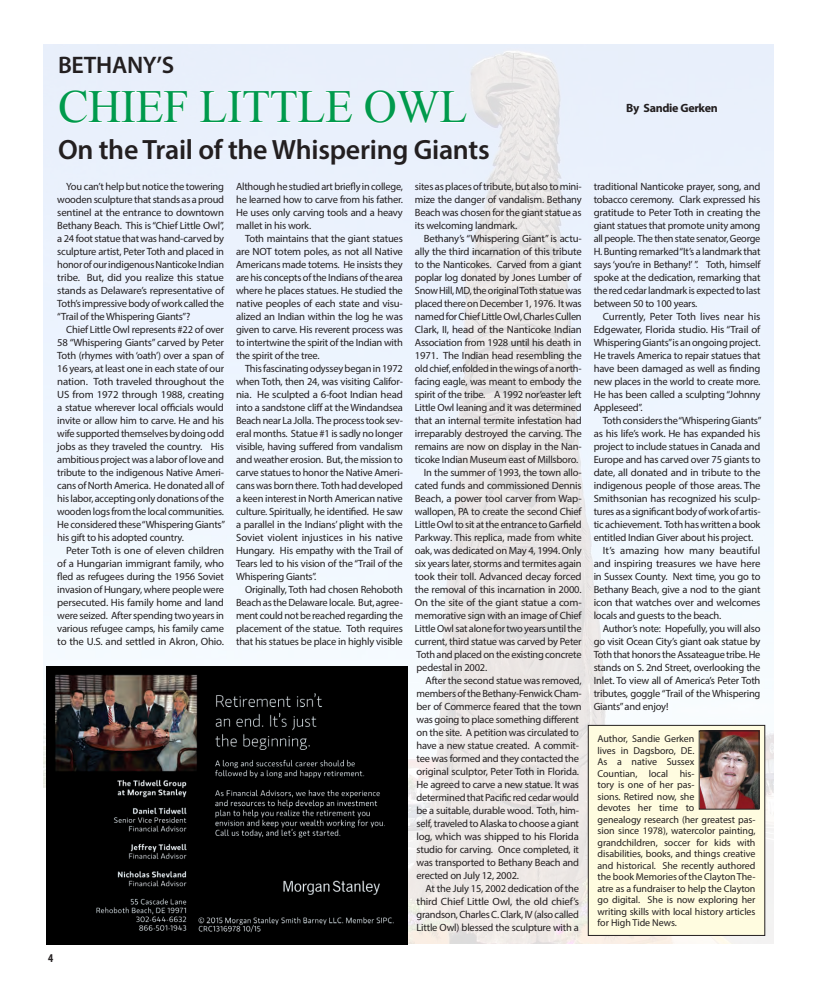
<style>
.page{position:relative;width:819px;height:990px;background:#fff}
.page>*{position:absolute;margin:0;border:0;box-sizing:border-box;transform-origin:0 0}
.Body_1{font:46px "Times New Roman";letter-spacing:-.01em;color:#009a4d}
.Body_1-2{font:600 28px "Myriad Pro";letter-spacing:-.01em;color:#231f20}
.Body_1-3{font:600 24px "Myriad Pro";letter-spacing:-.01em;color:#231f20}
.Body_1-4{font:700 12px "Myriad Pro";letter-spacing:-.025em;color:#231f20}
.t1{font:700 condensed 12px "Myriad Pro";color:#231f20}
.Body_1-5{font:10.5px/13px "Myriad Pro";letter-spacing:-.02em;color:#231f20;text-align:justify}
.t2{font:10px/11.5px "Myriad Pro";letter-spacing:-.005em;color:#231f20}
</style>
<div class="page">
<img style="left:44px;top:45px;width:729px;height:898px">
<svg style="left:59px;top:90px;width:129px;height:34px"></svg>
<svg style="left:200px;top:91px;width:153px;height:32px"></svg>
<svg style="left:364px;top:90px;width:104px;height:34px"></svg>
<div style="left:588px;top:725px;width:177px;height:210px;background:#fffce0"></div>
<div style="left:588px;top:725px;width:177px;height:211px;border:1px solid #231f20"></div>
<img style="left:701px;top:733px;width:56px;height:74px">
<div style="left:699px;top:731px;width:60px;height:78px;border:1px solid #231f20"></div>
<img style="left:47px;top:667px;width:361px;height:277px">
<p class="Body_1-3" style="left:58px;top:50px;width:118px">BETHANY’S</p>
<p class="Body_1" style="left:58px;top:76px;width:411px">CHIEF LITTLE OWL</p>
<p class="Body_1-2" style="left:58px;top:132px;width:433px">On the Trail of the Whispering Giants</p>
<p class="Body_1-5" style="left:57px;top:180px;width:168px;text-indent:9px">You can’t help but notice the towering wooden sculpture that stands as a proud sentinel at the entrance to downtown Bethany Beach. This is “Chief Little Owl”, a 24 foot statue that was hand-carved by sculpture artist, Peter Toth and placed in honor of our indigenous Nanticoke Indian tribe. But, did you realize this statue stands as Delaware’s representative of Toth’s impressive body of work called the “Trail of the Whispering Giants”?</p>
<p class="Body_1-5" style="left:57px;top:323px;width:169px;text-indent:9px">Chief Little Owl represents #22 of over 58 “Whispering Giants” carved by Peter Toth (rhymes with ‘oath’) over a span of 16 years, at least one in each state of our nation. Toth traveled throughout the US from 1972 through 1988, creating a statue wherever local officials would invite or allow him to carve. He and his wife supported themselves by doing odd jobs as they traveled the country. His ambitious project was a labor of love and tribute to the indigenous Native Ameri&shy;cans of North America. He donated all of his labor, accepting only donations of the wooden logs from the local communities.<br>He considered these “Whispering Giants” his gift to his adopted country.</p>
<p class="Body_1-5" style="left:57px;top:544px;width:168px;text-indent:9px">Peter Toth is one of eleven children of a Hungarian immigrant family, who fled as refugees during the 1956 Soviet invasion of Hungary, where people were persecuted. His family home and land were seized. After spending two years in various refugee camps, his family came to the U.S. and settled in Akron, Ohio.</p>
<p class="Body_1-5" style="left:236px;top:180px;width:168px">Although he studied art briefly in college, he learned how to carve from his father.<br>He uses only carving tools and a heavy mallet in his work.</p>
<p class="Body_1-5" style="left:236px;top:232px;width:168px;text-indent:9px">Toth maintains that the giant statues are NOT totem poles, as not all Native Americans made totems. He insists they are his concepts of the Indians of the area where he places statues. He studied the native peoples of each state and visu&shy;alized an Indian within the log he was given to carve. His reverent process was to intertwine the spirit of the Indian with the spirit of the tree.</p>
<p class="Body_1-5" style="left:236px;top:362px;width:168px;text-indent:9px">This fascinating odyssey began in 1972 when Toth, then 24, was visiting Califor&shy;nia. He sculpted a 6-foot Indian head into a sandstone cliff at the Windandsea Beach near La Jolla. The process took sev&shy;eral months. Statue #1 is sadly no longer visible, having suffered from vandalism and weather erosion. But, the mission to carve statues to honor the Native Ameri&shy;cans was born there. Toth had developed a keen interest in North American native culture. Spiritually, he identified. He saw a parallel in the Indians’ plight with the Soviet violent injustices in his native Hungary. His empathy with the Trail of Tears led to his vision of the “Trail of the Whispering Giants”.</p>
<p class="Body_1-5" style="left:236px;top:583px;width:168px;text-indent:9px">Originally, Toth had chosen Rehoboth Beach as the Delaware locale. But, agree&shy;ment could not be reached regarding the placement of the statue. Toth requires that his statues be place in highly visible</p>
<p class="t1" style="left:48px;top:951px;width:7px">4</p>
<p class="Body_1-5" style="left:415px;top:180px;width:168px">sites as places of tribute, but also to mini&shy;mize the danger of vandalism. Bethany Beach was chosen for the giant statue as its welcoming landmark.</p>
<p class="Body_1-5" style="left:415px;top:232px;width:168px;text-indent:9px">Bethany’s “Whispering Giant” is actu&shy;ally the third incarnation of this tribute to the Nanticokes. Carved from a giant poplar log donated by Jones Lumber of Snow Hill, MD, the original Toth statue was placed there on December 1, 1976. It was named for Chief Little Owl, Charles Cullen Clark, II, head of the Nanticoke Indian Association from 1928 until his death in 1971. The Indian head resembling the old chief, enfolded in the wings of a north&shy;facing eagle, was meant to embody the spirit of the tribe. A 1992 nor’easter left Little Owl leaning and it was determined that an internal termite infestation had irreparably destroyed the carving. The remains are now on display in the Nan&shy;ticoke Indian Museum east of Millsboro.</p>
<p class="Body_1-5" style="left:415px;top:466px;width:168px;text-indent:9px">In the summer of 1993, the town allo&shy;cated funds and commissioned Dennis Beach, a power tool carver from Wap&shy;wallopen, PA to create the second Chief Little Owl to sit at the entrance to Garfield Parkway. This replica, made from white oak, was dedicated on May 4, 1994. Only six years later, storms and termites again took their toll. Advanced decay forced the removal of this incarnation in 2000.<br>On the site of the giant statue a com&shy;memorative sign with an image of Chief Little Owl sat alone for two years until the current, third statue was carved by Peter Toth and placed on the existing concrete pedestal in 2002.</p>
<p class="Body_1-5" style="left:417px;top:674px;width:167px;text-align:left;text-indent:9px">After the second statue was removed, members of the Bethany-Fenwick Cham&shy;ber of Commerce feared that the town was going to place something different on the site. A petition was circulated to have a new statue created. A commit&shy;tee was formed and they contacted the original sculptor, Peter Toth in Florida.<br>He agreed to carve a new statue. It was determined that Pacific red cedar would be a suitable, durable wood. Toth, him&shy;self, traveled to Alaska to choose a giant log, which was shipped to his Florida studio for carving. Once completed, it was transported to Bethany Beach and erected on July 12, 2002.</p>
<p class="Body_1-5" style="left:417px;top:882px;width:164px;text-indent:9px">At the July 15, 2002 dedication of the third Chief Little Owl, the old chief’s grandson, Charles C. Clark, IV (also called Little Owl) blessed the sculpture with a</p>
<p class="Body_1-4" style="left:626px;top:100px;width:93px">By Sandie Gerken</p>
<p class="Body_1-5" style="left:594px;top:180px;width:168px">traditional Nanticoke prayer, song, and tobacco ceremony. Clark expressed his gratitude to Peter Toth in creating the giant statues that promote unity among all people. The then state senator, George H. Bunting remarked “It’s a landmark that says ‘you’re in Bethany!’ ”. Toth, himself spoke at the dedication, remarking that the red cedar landmark is expected to last between 50 to 100 years.</p>
<p class="Body_1-5" style="left:594px;top:310px;width:168px;text-indent:9px">Currently, Peter Toth lives near his Edgewater, Florida studio. His “Trail of Whispering Giants” is an ongoing project.<br>He travels America to repair statues that have been damaged as well as finding new places in the world to create more.<br>He has been called a sculpting “Johnny Appleseed”.</p>
<p class="Body_1-5" style="left:594px;top:414px;width:169px;text-indent:9px">Toth considers the “Whispering Giants” as his life’s work. He has expanded his project to include statues in Canada and Europe and has carved over 75 giants to date, all donated and in tribute to the indigenous people of those areas. The Smithsonian has recognized his sculp&shy;tures as a significant body of work of artis&shy;tic achievement. Toth has written a book entitled Indian Giver about his project.</p>
<p class="Body_1-5" style="left:594px;top:544px;width:168px;text-indent:9px">It’s amazing how many beautiful and inspiring treasures we have here in Sussex County. Next time, you go to Bethany Beach, give a nod to the giant icon that watches over and welcomes locals and guests to the beach.</p>
<p class="Body_1-5" style="left:594px;top:622px;width:168px;text-indent:9px">Author’s note: Hopefully, you will also go visit Ocean City’s giant oak statue by Toth that honors the Assateague tribe. He stands on S. 2nd Street, overlooking the Inlet. To view all of America’s Peter Toth tributes, goggle “Trail of the Whispering Giants” and enjoy!</p>
<p class="t2" style="left:598px;top:733px;width:160px">Author, Sandie Gerken<br>lives in Dagsboro, DE.<br>As a native Sussex<br>Countian, local his-<br>tory is one of her pas-<br>sions. Retired now, she<br>devotes her time to<br>genealogy research (her greatest pas&shy;sion since 1978), watercolor painting, grandchildren, soccer for kids with disabilities, books, and things creative and historical. She recently authored the book Memories of the Clayton The&shy;atre as a fundraiser to help the Clayton go digital. She is now exploring her writing skills with local history articles for High Tide News.</p>
</div>
